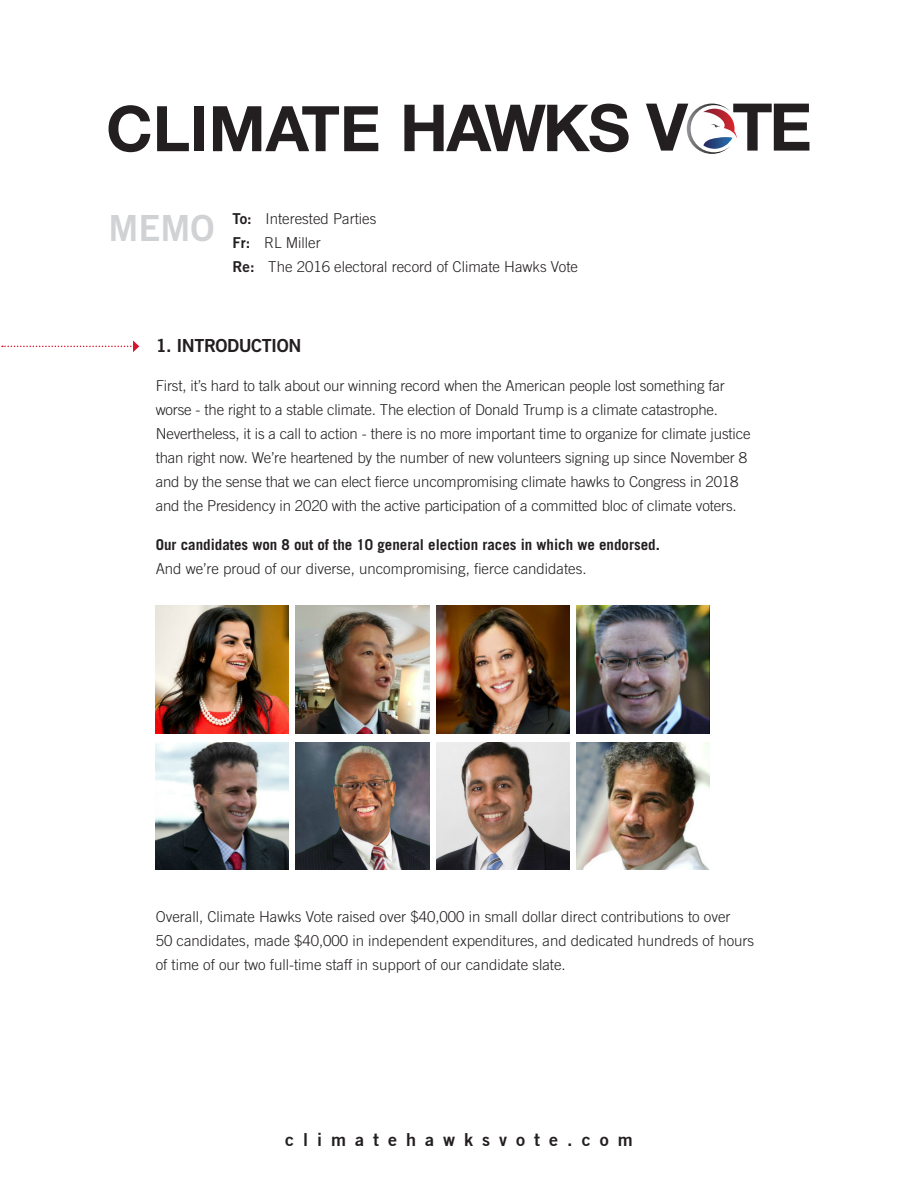
<style>
.page{position:relative;width:918px;height:1188px;background:#fff}
.page>*{position:absolute;margin:0;border:0;box-sizing:border-box;transform-origin:0 0}
.t1{font:36px "Trade Gothic Bold Two";color:#d1d2d4}
.t2{font:700 18px "Trade Gothic No.2";letter-spacing:.5em;color:#231f20}
.t3{font:18px "Trade Gothic Bold Two";letter-spacing:-.025em;color:#231f20}
.t4{font:300 15px/24px "Trade Gothic";letter-spacing:-.01em;color:#231f20}
.t5{font:700 15px/24px "Trade Gothic";color:#231f20}
.s1{font-family:"Trade Gothic Bold Two";font-weight:400}
.s2{font-weight:300}
</style>
<div class="page">
<svg style="left:109px;top:105px;width:41px;height:47px"></svg>
<svg style="left:157px;top:106px;width:32px;height:45px"></svg>
<div style="left:194px;top:106px;width:10px;height:45px;background:#231f20"></div>
<svg style="left:213px;top:106px;width:165px;height:45px"></svg>
<svg style="left:404px;top:104px;width:225px;height:48px"></svg>
<svg style="left:646px;top:104px;width:163px;height:50px"></svg>
<svg style="left:2px;top:340px;width:137px;height:12px"></svg>
<img style="left:156px;top:605px;width:133px;height:128px">
<img style="left:296px;top:605px;width:133px;height:128px">
<img style="left:436px;top:605px;width:133px;height:128px">
<img style="left:576px;top:605px;width:133px;height:128px">
<img style="left:156px;top:742px;width:133px;height:128px">
<img style="left:296px;top:742px;width:133px;height:128px">
<img style="left:436px;top:742px;width:133px;height:128px">
<img style="left:576px;top:742px;width:133px;height:128px">
<p class="t1" style="left:109px;top:205px;width:107px">MEMO</p>
<p class="t4" style="left:233px;top:206px;width:145px"><span class="s1">To:</span> Interested Parties</p>
<p class="t4" style="left:233px;top:230px;width:90px"><span class="s1">Fr:</span> RL Miller</p>
<p class="t4" style="left:233px;top:254px;width:347px"><span class="s1">Re:</span> The 2016 electoral record of Climate Hawks Vote</p>
<p class="t3" style="left:156px;top:334px;width:147px">1. INTRODUCTION</p>
<p class="t4" style="left:156px;top:374px;width:596px">First, it’s hard to talk about our winning record when the American people lost something far worse - the right to a stable climate. The election of Donald Trump is a climate catastrophe.<br>Nevertheless, it is a call to action - there is no more important time to organize for climate justice than right now. We’re heartened by the number of new volunteers signing up since November 8 and by the sense that we can elect fierce uncompromising climate hawks to Congress in 2018 and the Presidency in 2020 with the active participation of a committed bloc of climate voters.</p>
<p class="t5" style="left:156px;top:533px;width:506px">Our candidates won 8 out of the 10 general election races in which we endorsed.<br><span class="s2">And we’re proud of our diverse, uncompromising, fierce candidates.</span></p>
<p class="t4" style="left:156px;top:905px;width:600px">Overall, Climate Hawks Vote raised over $40,000 in small dollar direct contributions to over<br>50 candidates, made $40,000 in independent expenditures, and dedicated hundreds of hours of time of our two full-time staff in support of our candidate slate.</p>
<p class="t2" style="left:285px;top:1128px;width:349px">climatehawksvote.com</p>
</div>
